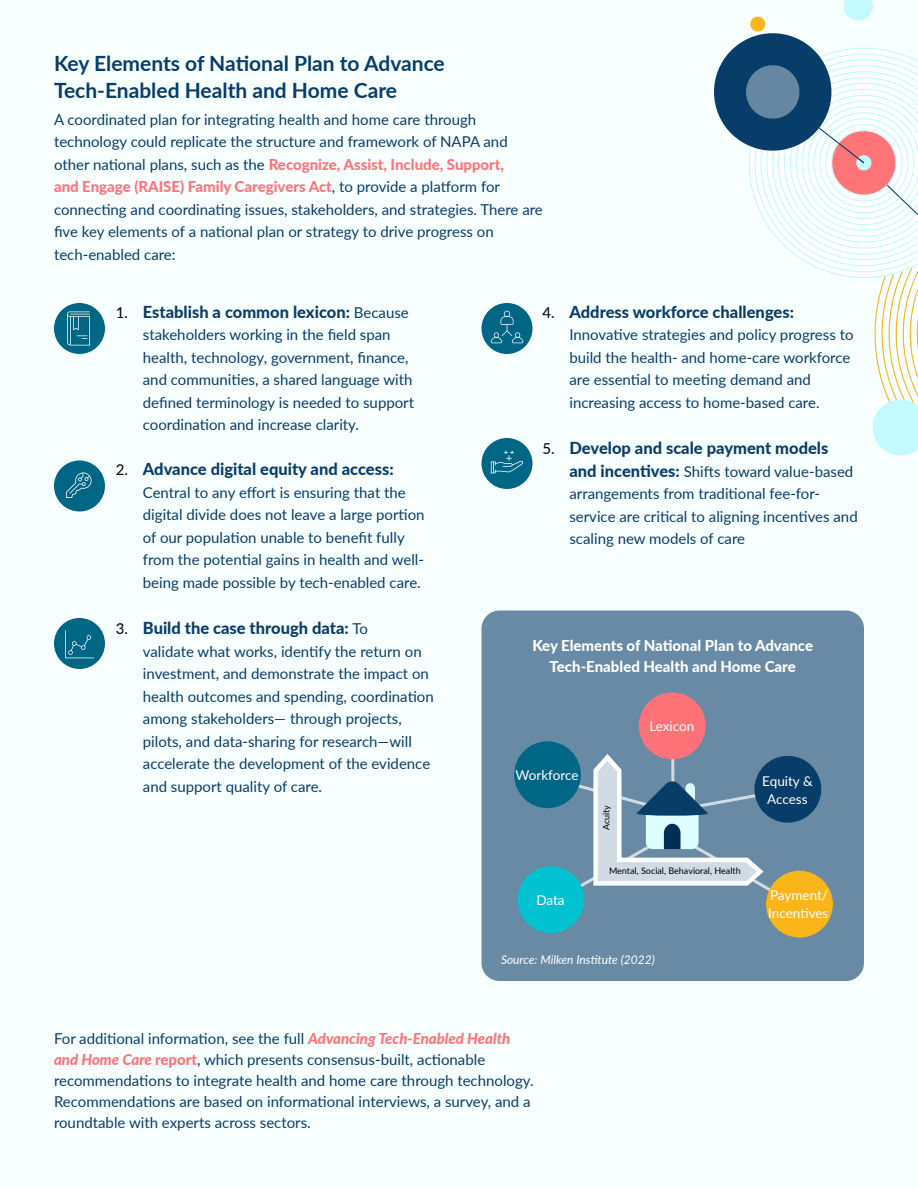
<style>
.page{position:relative;width:918px;height:1188px;background:#f8ffff}
.page>*{position:absolute;margin:0;border:0;box-sizing:border-box;transform-origin:0 0}
.t1{font:700 21px/27px "Lato";color:#083d69}
.t2{font:800 16.5px "Lato";color:#083d69}
.t3{font:15px/22.5px "Lato";color:#083d69}
.t4{font:800 15px/21px "Lato";color:#fff;text-align:center}
.t5{font:13.5px/17.9px "Lato";letter-spacing:-.005em;color:#fff;text-align:center}
.t6{font:italic 12px "Lato";color:#fff}
.t7{font:9px "Lato";color:#000}
.s1{font-weight:800;color:#ff7378}
.s2{font-weight:400;font-size:15px;color:#000}
.s3{font-weight:400;font-size:15px}
.s4{font-weight:800;font-size:16.5px}
.s5{font-weight:800;font-style:italic;color:#ff7378}
</style>
<div class="page">
<svg style="left:714px;top:0;width:204px;height:456px"></svg>
<div style="left:54px;top:303px;width:51px;height:51px;background:#006685;border-radius:50%"></div>
<div style="left:54px;top:460px;width:51px;height:52px;background:#006685;border-radius:50%"></div>
<div style="left:54px;top:618px;width:51px;height:51px;background:#006685;border-radius:50%"></div>
<div style="left:482px;top:303px;width:50px;height:51px;background:#006685;border-radius:50%"></div>
<div style="left:482px;top:438px;width:50px;height:51px;background:#006685;border-radius:50%"></div>
<div style="left:482px;top:610px;width:382px;height:371px;background:#688aa5;border-radius:18px"></div>
<div style="left:639px;top:692px;width:67px;height:67px;background:#ff7378;border-radius:50%"></div>
<div style="left:514px;top:741px;width:67px;height:67px;background:#006685;border-radius:50%"></div>
<div style="left:754px;top:756px;width:67px;height:67px;background:#083d69;border-radius:50%"></div>
<div style="left:518px;top:866px;width:66px;height:67px;background:#00c2d1;border-radius:50%"></div>
<div style="left:766px;top:871px;width:67px;height:67px;background:#fab51a;border-radius:50%"></div>
<svg style="left:533px;top:751px;width:277px;height:153px"></svg>
<svg style="left:67px;top:312px;width:23px;height:33px"></svg>
<svg style="left:66px;top:472px;width:26px;height:26px"></svg>
<svg style="left:68px;top:635px;width:23px;height:20px"></svg>
<svg style="left:491px;top:311px;width:32px;height:32px"></svg>
<svg style="left:491px;top:451px;width:32px;height:22px"></svg>
<h1 class="t1" style="left:54px;top:49px;width:392px">Key Elements of National Plan to Advance<br>Tech-Enabled Health and Home Care</h1>
<p class="t3" style="left:54px;top:108px;width:490px">A coordinated plan for integrating health and home care through technology could replicate the structure and framework of NAPA and other national plans, such as the <span class="s1">Recognize, Assist, Include, Support,<br>and Engage (RAISE) Family Caregivers Act</span>, to provide a platform for connecting and coordinating issues, stakeholders, and strategies. There are five key elements of a national plan or strategy to drive progress on tech-enabled care:</p>
<p class="t2" style="left:116px;top:300px;width:294px"><span class="s2">1.</span> Establish a common lexicon: <span class="s3">Because</span></p>
<p class="t3" style="left:143px;top:323px;width:273px">stakeholders working in the field span health, technology, government, finance, and communities, a shared language with defined terminology is needed to support coordination and increase clarity.</p>
<p class="t2" style="left:116px;top:457px;width:279px"><span class="s2">2.</span> Advance digital equity and access:</p>
<p class="t3" style="left:143px;top:480px;width:283px">Central to any effort is ensuring that the digital divide does not leave a large portion of our population unable to benefit fully from the potential gains in health and well&shy;being made possible by tech-enabled care.</p>
<p class="t2" style="left:116px;top:616px;width:253px"><span class="s2">3.</span> Build the case through data: <span class="s3">To</span></p>
<p class="t3" style="left:143px;top:639px;width:292px">validate what works, identify the return on investment, and demonstrate the impact on health outcomes and spending, coordination among stakeholders— through projects, pilots, and data-sharing for research—will accelerate the development of the evidence and support quality of care.</p>
<p class="t2" style="left:542px;top:300px;width:253px"><span class="s2">4.</span> Address workforce challenges:</p>
<p class="t3" style="left:569px;top:323px;width:286px">Innovative strategies and policy progress to build the health- and home-care workforce are essential to meeting demand and increasing access to home-based care.</p>
<p class="t2" style="left:542px;top:436px;width:288px"><span class="s2">5.</span> Develop and scale payment models</p>
<p class="t3" style="left:569px;top:459px;width:290px"><span class="s4">and incentives:</span> Shifts toward value-based arrangements from traditional fee-for&shy;service are critical to aligning incentives and scaling new models of care</p>
<p class="t4" style="left:532px;top:634px;width:282px">Key Elements of National Plan to Advance<br>Tech-Enabled Health and Home Care</p>
<p class="t5" style="left:516px;top:766px;width:64px">Workforce</p>
<p class="t7" style="left:600px;top:830px;width:27px;rotate:-90deg">Acuity</p>
<p class="t5" style="left:649px;top:717px;width:46px">Lexicon</p>
<p class="t7" style="left:609px;top:865px;width:133px">Mental, Social, Behavioral, Health</p>
<p class="t5" style="left:762px;top:771px;width:52px">Equity &amp;<br>Access</p>
<p class="t5" style="left:536px;top:891px;width:30px">Data</p>
<p class="t5" style="left:768px;top:885px;width:62px;text-align:left">Payment/<br>Incentives</p>
<p class="t6" style="left:501px;top:951px;width:155px">Source: Milken Institute (2022)</p>
<p class="t3" style="left:54px;top:1027px;width:481px;line-height:21px">For additional information, see the full <span class="s5">Advancing Tech-Enabled Health and Home Care</span> <span class="s1">report</span>, which presents consensus-built, actionable recommendations to integrate health and home care through technology.<br>Recommendations are based on informational interviews, a survey, and a roundtable with experts across sectors.</p>
</div>
